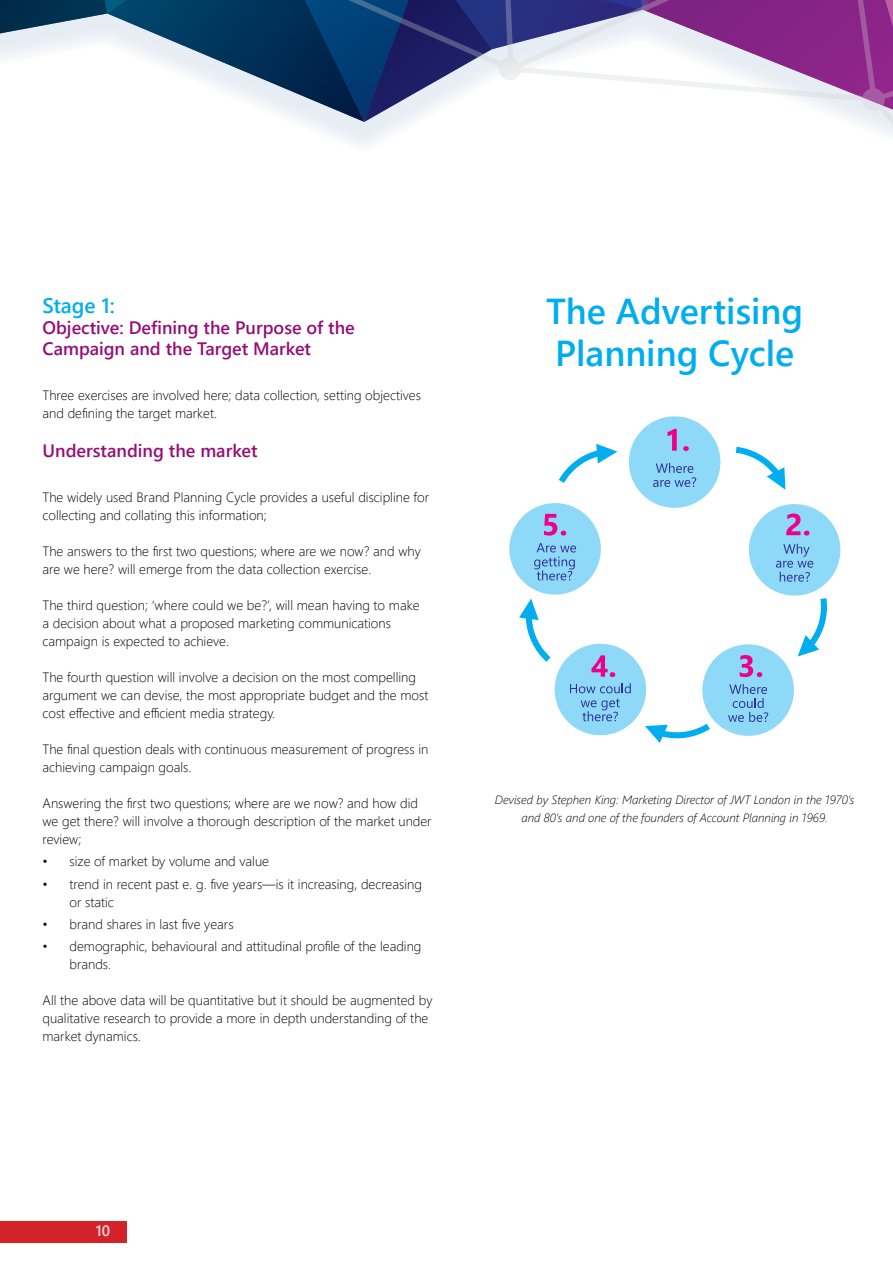
<style>
.page{position:relative;width:893px;height:1263px;background:#fff}
.page>*{position:absolute;margin:0;border:0;box-sizing:border-box;transform-origin:0 0}
.t1{font:600 36px/42px "Segoe UI";color:#00aeef}
.t2{font:600 21px "Segoe UI";color:#00aeef}
.t3{font:600 18px/21px "Segoe UI";color:#960e76}
.t4{font:600 15px "Segoe UI";color:#fad5e6}
.t5{font:300 13.5px/18px "Segoe UI";color:#000}
.t6{font:italic 300 12px/18px "Segoe UI";color:#000;text-align:center}
</style>
<div class="page">
<div style="left:0;top:1221px;width:127px;height:22px;background:#d2232a"></div>
<svg style="left:0;top:0;width:893px;height:555px"></svg>
<svg style="left:559px;top:444px;width:58px;height:39px"></svg>
<div style="left:629px;top:416px;width:91px;height:92px;background:#8ed8f8;border-radius:50%"></div>
<svg style="left:736px;top:447px;width:49px;height:43px"></svg>
<svg style="left:653px;top:463px;width:43px;height:24px"></svg>
<svg style="left:667px;top:429px;width:10px;height:22px"></svg>
<svg style="left:683px;top:446px;width:6px;height:5px"></svg>
<svg style="left:509px;top:497px;width:331px;height:246px"></svg>
<h2 class="t2" style="left:43px;top:289px;width:74px">Stage 1:</h2>
<h3 class="t3" style="left:43px;top:317px;width:314px">Objective: Defining the Purpose of the<br>Campaign and the Target Market</h3>
<p class="t5" style="left:43px;top:386px;width:380px">Three exercises are involved here; data collection, setting objectives and defining the target market.</p>
<h3 class="t3" style="left:43px;top:440px;width:217px">Understanding the market</h3>
<p class="t5" style="left:43px;top:488px;width:388px">The widely used Brand Planning Cycle provides a useful discipline for collecting and collating this information;</p>
<p class="t5" style="left:43px;top:542px;width:380px">The answers to the first two questions; where are we now? and why are we here? will emerge from the data collection exercise.</p>
<p class="t5" style="left:43px;top:596px;width:378px">The third question; ‘where could we be?’, will mean having to make a decision about what a proposed marketing communications campaign is expected to achieve.</p>
<p class="t5" style="left:43px;top:668px;width:387px">The fourth question will involve a decision on the most compelling argument we can devise, the most appropriate budget and the most cost effective and efficient media strategy.</p>
<p class="t5" style="left:43px;top:739px;width:387px">The final question deals with continuous measurement of progress in achieving campaign goals.</p>
<p class="t5" style="left:43px;top:793px;width:391px">Answering the first two questions; where are we now? and how did we get there? will involve a thorough description of the market under review;</p>
<p class="t5" style="left:43px;top:852px;width:228px">• size of market by volume and value</p>
<p class="t5" style="left:70px;top:874px;width:354px;text-indent:-27px">• trend in recent past e. g. five years—is it increasing, decreasing or static</p>
<p class="t5" style="left:43px;top:914px;width:193px">• brand shares in last five years</p>
<p class="t5" style="left:70px;top:936px;width:353px;text-indent:-27px">• demographic, behavioural and attitudinal profile of the leading brands.</p>
<p class="t5" style="left:43px;top:990px;width:391px">All the above data will be quantitative but it should be augmented by qualitative research to provide a more in depth understanding of the market dynamics.</p>
<h1 class="t1" style="left:546px;top:290px;width:259px">The Advertising<br>Planning Cycle</h1>
<p class="t6" style="left:495px;top:789px;width:361px">Devised by Stephen King: Marketing Director of JWT London in the 1970’s and 80’s and one of the founders of Account Planning in 1969.</p>
<p class="t4" style="left:96px;top:1219px;width:16px">10</p>
</div>
